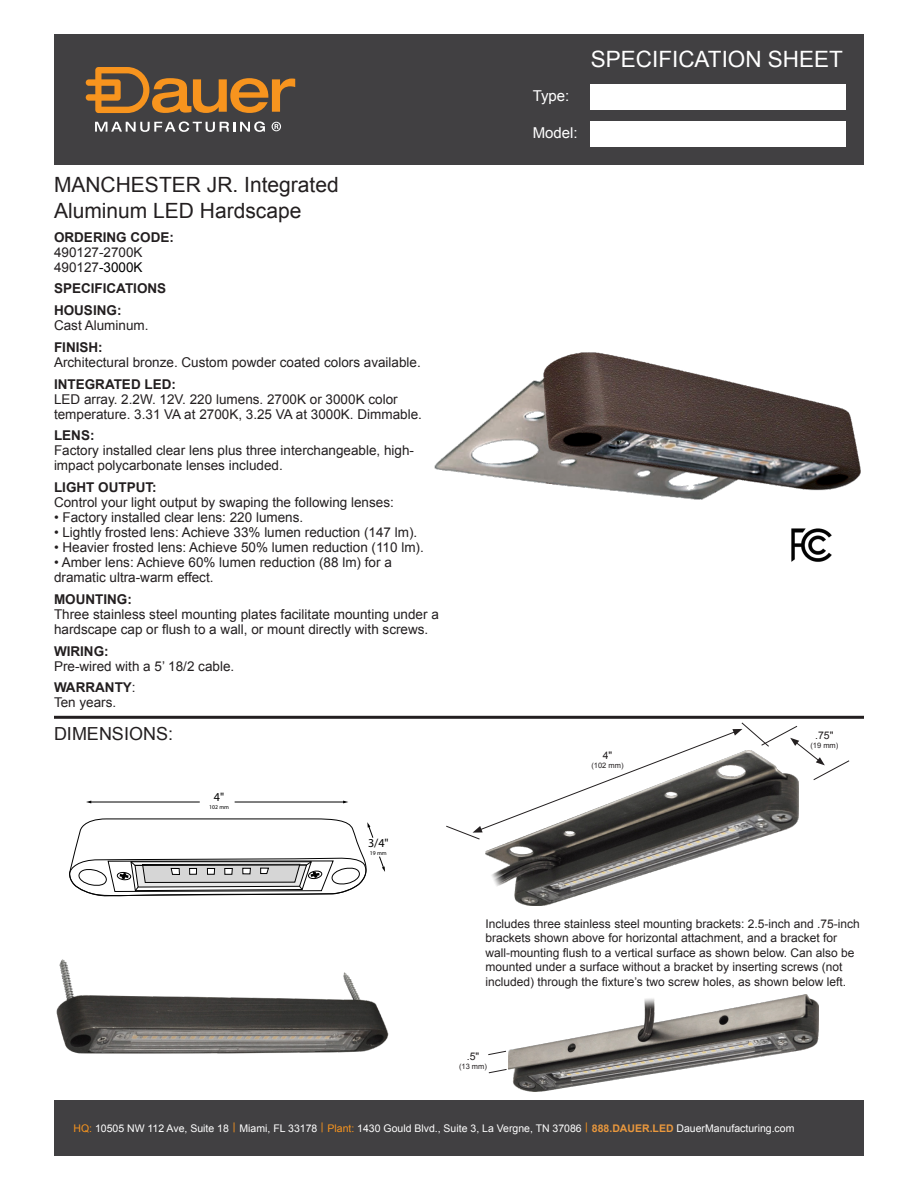
<style>
.page{position:relative;width:918px;height:1188px;background:#fff}
.page>*{position:absolute;margin:0;border:0;box-sizing:border-box;transform-origin:0 0}
.t1{font:22.5px "Arial";color:#fff}
.t2{font:21px/25.2px "Arial";color:#231f20}
.t3{font:18px "Arial";color:#231f20}
.t4{font:15px "Arial";color:#fff}
.t5{font:13.5px/15px "Arial";color:#231f20}
.t6{font:700 13.5px/21.8px "Arial";color:#231f20}
.t7{font:12.15px "Myriad Pro";color:#000}
.t8{font:12px/14.4px "Arial";color:#231f20}
.t9{font:10.5px "Arial";color:#fff}
.t10{font:10.5px "Arial";color:#231f20}
.t11{font:7.5px "Arial";color:#231f20}
.t12{font:5.85px "Myriad Pro";color:#000}
.s1{color:#000101}
.s2{font-weight:700}
.s3{color:#f7941e}
.s4{font-weight:700;color:#ea983d}
</style>
<div class="page">
<hr style="left:54px;top:716px;width:810px;height:3px;background:#231f20">
<img style="left:434px;top:352px;width:427px;height:148px">
<hr style="left:235px;top:802px;width:109px;height:1px;background:#010101">
<hr style="left:90px;top:802px;width:110px;height:1px;background:#010101">
<svg style="left:69px;top:818px;width:316px;height:79px"></svg>
<div style="left:54px;top:34px;width:810px;height:131px;background:#414042"></div>
<div style="left:591px;top:84px;width:255px;height:25px;background:#fff"></div>
<div style="left:591px;top:122px;width:255px;height:25px;background:#fff"></div>
<svg style="left:95px;top:121px;width:170px;height:11px"></svg>
<svg style="left:272px;top:122px;width:9px;height:9px"></svg>
<svg style="left:86px;top:67px;width:209px;height:46px"></svg>
<img style="left:486px;top:840px;width:267px;height:65px">
<img style="left:509px;top:994px;width:309px;height:98px">
<img style="left:56px;top:959px;width:333px;height:95px">
<svg style="left:446px;top:722px;width:404px;height:118px"></svg>
<svg style="left:488px;top:1050px;width:18px;height:6px"></svg>
<svg style="left:488px;top:1069px;width:19px;height:5px"></svg>
<img style="left:791px;top:528px;width:41px;height:34px">
<div style="left:54px;top:1100px;width:810px;height:55px;background:#414042"></div>
<p class="t4" style="left:533px;top:85px;width:38px">Type:</p>
<h1 class="t1" style="left:591px;top:44px;width:254px">SPECIFICATION SHEET</h1>
<h2 class="t2" style="left:54px;top:173px;width:286px">MANCHESTER JR. Integrated<br>Aluminum LED Hardscape</h2>
<p class="t6" style="left:54px;top:227px;width:122px">ORDERING CODE:</p>
<p class="t5" style="left:54px;top:245px;width:90px">490127-2700K<br>490127<span class="s1">-3000K</span></p>
<p class="t6" style="left:54px;top:278px;width:114px">SPECIFICATIONS<br>HOUSING:</p>
<p class="t5" style="left:54px;top:318px;width:96px">Cast Aluminum.</p>
<p class="t6" style="left:54px;top:337px;width:50px">FINISH:</p>
<p class="t5" style="left:54px;top:355px;width:368px">Architectural bronze. Custom powder coated colors available.</p>
<p class="t6" style="left:54px;top:374px;width:123px">INTEGRATED LED:</p>
<p class="t5" style="left:54px;top:392px;width:369px">LED array. 2.2W. 12V. 220 lumens. 2700K or 3000K color temperature. 3.31 VA at 2700K, 3.25 VA at 3000K. Dimmable.</p>
<p class="t6" style="left:54px;top:425px;width:42px">LENS:</p>
<p class="t5" style="left:54px;top:443px;width:362px">Factory installed clear lens plus three interchangeable, high&shy;impact polycarbonate lenses included.</p>
<p class="t6" style="left:54px;top:477px;width:104px">LIGHT OUTPUT:</p>
<p class="t5" style="left:54px;top:495px;width:341px">Control your light output by swaping the following lenses:</p>
<p class="t5" style="left:54px;top:510px;width:251px">• Factory installed clear lens: 220 lumens.</p>
<p class="t5" style="left:54px;top:525px;width:365px">• Lightly frosted lens: Achieve 33% lumen reduction (147 lm).</p>
<p class="t5" style="left:54px;top:540px;width:371px">• Heavier frosted lens: Achieve 50% lumen reduction (110 lm).</p>
<p class="t5" style="left:54px;top:555px;width:339px">• Amber lens: Achieve 60% lumen reduction (88 lm) for a dramatic ultra-warm effect.</p>
<p class="t6" style="left:54px;top:589px;width:79px">MOUNTING:</p>
<p class="t5" style="left:54px;top:607px;width:386px">Three stainless steel mounting plates facilitate mounting under a hardscape cap or flush to a wall, or mount directly with screws.</p>
<p class="t6" style="left:54px;top:640px;width:56px">WIRING:</p>
<p class="t5" style="left:54px;top:655px;width:182px;line-height:21.8px">Pre-wired with a 5’ 18/2 cable.<br><span class="s2">WARRANTY</span>:</p>
<p class="t5" style="left:54px;top:695px;width:64px">Ten years.</p>
<h3 class="t3" style="left:54px;top:722px;width:121px">DIMENSIONS:</h3>
<p class="t7" style="left:214px;top:790px;width:12px">4"</p>
<p class="t12" style="left:209px;top:803px;width:21px">102 mm</p>
<p class="t7" style="left:368px;top:836px;width:22px">3/4"</p>
<p class="t12" style="left:370px;top:849px;width:18px">19 mm</p>
<p class="t10" style="left:603px;top:749px;width:11px">4"</p>
<p class="t11" style="left:591px;top:761px;width:34px">(102 mm)</p>
<p class="t10" style="left:815px;top:729px;width:20px">.75"</p>
<p class="t11" style="left:810px;top:741px;width:29px">(19 mm)</p>
<p class="t8" style="left:486px;top:917px;width:376px">Includes three stainless steel mounting brackets: 2.5-inch and .75-inch brackets shown above for horizontal attachment, and a bracket for wall-mounting flush to a vertical surface as shown below. Can also be mounted under a surface without a bracket by inserting screws (not included) through the fixture’s two screw holes, as shown below left.</p>
<p class="t10" style="left:467px;top:1050px;width:14px">.5"</p>
<p class="t11" style="left:459px;top:1062px;width:29px">(13 mm)</p>
<p class="t9" style="left:73px;top:1121px;width:723px"><span class="s3">HQ:</span> 10505 NW 112 Ave, Suite 18 <span class="s3">|</span> Miami, FL 33178 <span class="s3">| Plant:</span> 1430 Gould Blvd., Suite 3, La Vergne, TN 37086 <span class="s3">|</span> <span class="s4">888.DAUER.LED</span> DauerManufacturing.com</p>
</div>
